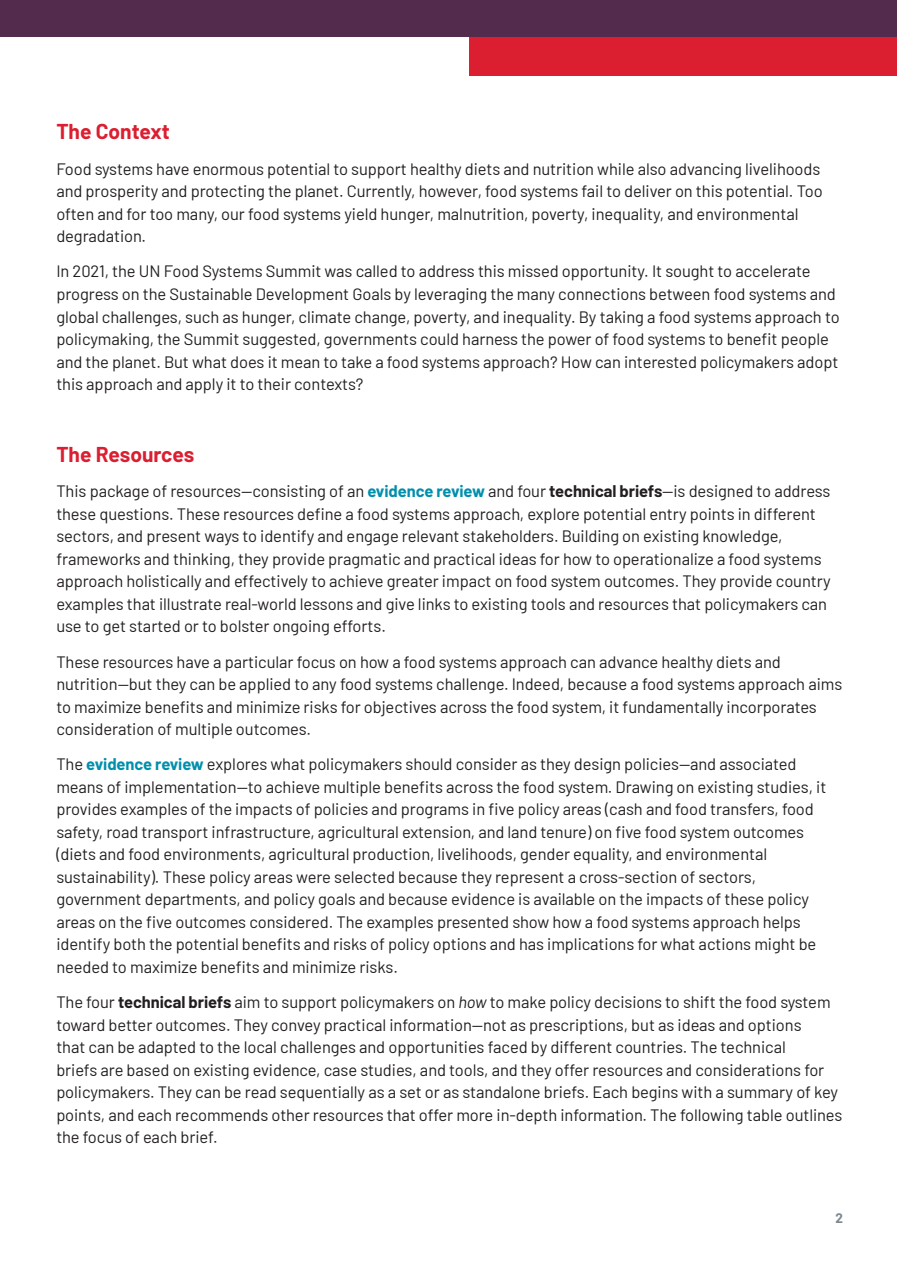
<style>
.page{position:relative;width:897px;height:1264px;background:#fff}
.page>*{position:absolute;margin:0;border:0;box-sizing:border-box;transform-origin:0 0}
.t1{font:700 21px "Barlow";color:#db1e30}
.t2{font:16.5px/22.5px "Barlow";letter-spacing:-.005em;color:#231f20}
.t3{font:700 13.5px "Barlow";color:#7d878d}
.s1{font-weight:700;color:#008fac}
.s2{font-weight:700}
.s3{font-style:italic}
</style>
<div class="page">
<div style="left:745px;top:37px;width:151px;height:38px;background:#db1e30"></div>
<div style="left:0;top:0;width:896px;height:37px;background:#532c4d"></div>
<div style="left:469px;top:37px;width:318px;height:38px;background:#db1e30"></div>
<p class="t1" style="left:56px;top:116px;width:115px">The Context</p>
<p class="t2" style="left:56px;top:156px;width:767px">Food systems have enormous potential to support healthy diets and nutrition while also advancing livelihoods and prosperity and protecting the planet. Currently, however, food systems fail to deliver on this potential. Too often and for too many, our food systems yield hunger, malnutrition, poverty, inequality, and environmental degradation.</p>
<p class="t2" style="left:56px;top:259px;width:784px">In 2021, the UN Food Systems Summit was called to address this missed opportunity. It sought to accelerate progress on the Sustainable Development Goals by leveraging the many connections between food systems and global challenges, such as hunger, climate change, poverty, and inequality. By taking a food systems approach to policymaking, the Summit suggested, governments could harness the power of food systems to benefit people and the planet. But what does it mean to take a food systems approach? How can interested policymakers adopt this approach and apply it to their contexts?</p>
<p class="t1" style="left:56px;top:439px;width:139px">The Resources</p>
<p class="t2" style="left:56px;top:479px;width:775px">This package of resources—consisting of an <span class="s1">evidence review</span> and four <span class="s2">technical briefs</span>—is designed to address these questions. These resources define a food systems approach, explore potential entry points in different sectors, and present ways to identify and engage relevant stakeholders. Building on existing knowledge, frameworks and thinking, they provide pragmatic and practical ideas for how to operationalize a food systems approach holistically and effectively to achieve greater impact on food system outcomes. They provide country examples that illustrate real-world lessons and give links to existing tools and resources that policymakers can use to get started or to bolster ongoing efforts.</p>
<p class="t2" style="left:56px;top:649px;width:787px">These resources have a particular focus on how a food systems approach can advance healthy diets and nutrition—but they can be applied to any food systems challenge. Indeed, because a food systems approach aims to maximize benefits and minimize risks for objectives across the food system, it fundamentally incorporates consideration of multiple outcomes.</p>
<p class="t2" style="left:56px;top:752px;width:771px">The <span class="s1">evidence review</span> explores what policymakers should consider as they design policies—and associated means of implementation—to achieve multiple benefits across the food system. Drawing on existing studies, it provides examples of the impacts of policies and programs in five policy areas (cash and food transfers, food safety, road transport infrastructure, agricultural extension, and land tenure) on five food system outcomes (diets and food environments, agricultural production, livelihoods, gender equality, and environmental sustainability). These policy areas were selected because they represent a cross-section of sectors, government departments, and policy goals and because evidence is available on the impacts of these policy areas on the five outcomes considered. The examples presented show how a food systems approach helps identify both the potential benefits and risks of policy options and has implications for what actions might be needed to maximize benefits and minimize risks.</p>
<p class="t2" style="left:56px;top:989px;width:787px">The four <span class="s2">technical briefs</span> aim to support policymakers on <span class="s3">how</span> to make policy decisions to shift the food system toward better outcomes. They convey practical information—not as prescriptions, but as ideas and options<br>that can be adapted to the local challenges and opportunities faced by different countries. The technical<br>briefs are based on existing evidence, case studies, and tools, and they offer resources and considerations for policymakers. They can be read sequentially as a set or as standalone briefs. Each begins with a summary of key points, and each recommends other resources that offer more in-depth information. The following table outlines the focus of each brief.</p>
<p class="t3" style="left:835px;top:1208px;width:9px">2</p>
</div>
